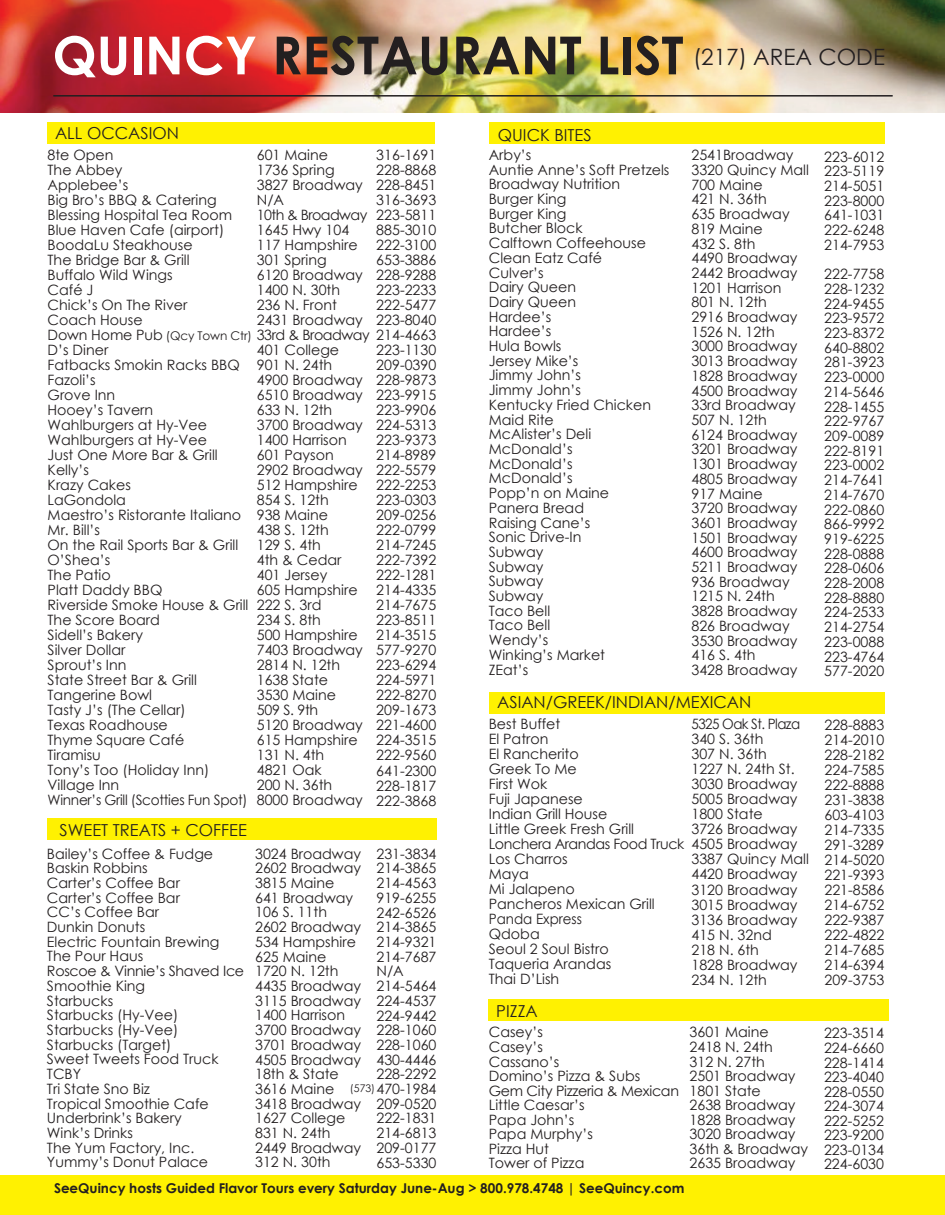
<style>
.page{position:relative;width:945px;height:1215px;background:#fff}
.page>*{position:absolute;margin:0;border:0;box-sizing:border-box;transform-origin:0 0}
.t1{font:700 52.5px "Century Gothic";color:#231f20}
.t2{font:22.5px "Century Gothic";color:#231f20}
.t3{font:16.5px "Century Gothic";color:#231f20}
.t4{font:14.25px/14.7px "Century Gothic";color:#231f20}
.t5{font:14.25px/15px "Century Gothic";color:#231f20;scale:.94 1}
.t6{font:700 13.5px "Century Gothic";color:#231f20}
.t7{font:12px "Century Gothic";letter-spacing:-.01em;color:#231f20}
.t8{font:10.5px "Century Gothic";color:#231f20}
.s1{color:#fff}
.s2{font-size:14.25px}
</style>
<div class="page">
<img style="left:0;top:0;width:945px;height:113px">
<hr style="left:53px;top:95px;width:840px;height:2px;background:#231f20">
<div style="left:48px;top:122px;width:387px;height:22px;background:#fff101"></div>
<div style="left:48px;top:819px;width:389px;height:21px;background:#fff101"></div>
<div style="left:489px;top:999px;width:400px;height:22px;background:#fff101"></div>
<div style="left:489px;top:692px;width:395px;height:22px;background:#fff101"></div>
<div style="left:489px;top:122px;width:395px;height:22px;background:#fff101"></div>
<div style="left:0;top:1176px;width:945px;height:39px;background:#fff101"></div>
<h1 class="t1" style="left:53px;top:15px;width:632px"><span class="s1">QUINCY</span> RESTAURANT LIST</h1>
<h2 class="t2" style="left:693px;top:42px;width:194px">(217) AREA CODE</h2>
<p class="t3" style="left:55px;top:122px;width:125px">ALL OCCASION</p>
<p class="t3" style="left:498px;top:123px;width:95px">QUICK BITES</p>
<p class="t4" style="left:257px;top:147px;width:115px">601 Maine<br>1736 Spring<br>3827 Broadway<br>N/A<br>10th &amp; Broadway<br>1645 Hwy 104<br>117 Hampshire<br>301 Spring<br>6120 Broadway<br>1400 N. 30th<br>236 N. Front<br>2431 Broadway<br>33rd &amp; Broadway<br>401 College<br>901 N. 24th<br>4900 Broadway<br>6510 Broadway<br>633 N. 12th<br>3700 Broadway<br>1400 Harrison<br>601 Payson<br>2902 Broadway<br>512 Hampshire<br>854 S. 12th<br>938 Maine<br>438 S. 12th<br>129 S. 4th<br>4th &amp; Cedar<br>401 Jersey<br>605 Hampshire<br>222 S. 3rd<br>234 S. 8th<br>500 Hampshire<br>7403 Broadway<br>2814 N. 12th<br>1638 State<br>3530 Maine<br>509 S. 9th<br>5120 Broadway<br>615 Hampshire<br>131 N. 4th<br>4821 Oak<br>200 N. 36th<br>8000 Broadway</p>
<p class="t4" style="left:376px;top:147px;width:61px;text-align:justify">316-1691<br>228-8868<br>228-8451<br>316-3693<br>223-5811<br>885-3010<br>222-3100<br>653-3886<br>228-9288<br>223-2233<br>222-5477<br>223-8040<br>214-4663<br>223-1130<br>209-0390<br>228-9873<br>223-9915<br>223-9906<br>224-5313<br>223-9373<br>214-8989<br>222-5579<br>222-2253<br>223-0303<br>209-0256<br>222-0799<br>214-7245<br>222-7392<br>222-1281<br>214-4335<br>214-7675<br>223-8511<br>214-3515<br>577-9270<br>223-6294<br>224-5971<br>222-8270<br>209-1673<br>221-4600<br>224-3515<br>222-9560<br>641-2300<br>228-1817<br>222-3868</p>
<p class="t4" style="left:48px;top:147px;width:186px">8te Open<br>The Abbey<br>Applebee’s<br>Big Bro’s BBQ &amp; Catering<br>Blessing Hospital Tea Room<br>Blue Haven Cafe (airport)<br>BoodaLu Steakhouse<br>The Bridge Bar &amp; Grill<br>Buffalo Wild Wings<br>Café J<br>Chick’s On The River<br>Coach House</p>
<p class="t7" style="left:48px;top:327px;width:206px"><span class="s2">Down Home Pub</span> (Qcy Town Ctr)</p>
<p class="t4" style="left:48px;top:342px;width:202px">D’s Diner<br>Fatbacks Smokin Racks BBQ<br>Fazoli’s<br>Grove Inn<br>Hooey’s Tavern<br>Wahlburgers at Hy-Vee<br>Wahlburgers at Hy-Vee<br>Just One More Bar &amp; Grill<br>Kelly’s<br>Krazy Cakes<br>LaGondola<br>Maestro’s Ristorante Italiano<br>Mr. Bill’s<br>On the Rail Sports Bar &amp; Grill<br>O’Shea’s<br>The Patio<br>Platt Daddy BBQ<br>Riverside Smoke House &amp; Grill<br>The Score Board<br>Sidell’s Bakery<br>Silver Dollar<br>Sprout’s Inn<br>State Street Bar &amp; Grill<br>Tangerine Bowl<br>Tasty J’s (The Cellar)<br>Texas Roadhouse<br>Thyme Square Café<br>Tiramisu<br>Tony’s Too (Holiday Inn)<br>Village Inn<br>Winner’s Grill (Scotties Fun Spot)</p>
<p class="t3" style="left:60px;top:819px;width:189px">SWEET TREATS + COFFEE</p>
<p class="t4" style="left:47px;top:846px;width:199px">Bailey’s Coffee &amp; Fudge<br>Baskin Robbins<br>Carter’s Coffee Bar<br>Carter’s Coffee Bar<br>CC’s Coffee Bar<br>Dunkin Donuts<br>Electric Fountain Brewing<br>The Pour Haus<br>Roscoe &amp; Vinnie’s Shaved Ice<br>Smoothie King<br>Starbucks<br>Starbucks (Hy-Vee)<br>Starbucks (Hy-Vee)<br>Starbucks (Target)<br>Sweet Tweets Food Truck<br>TCBY<br>Tri State Sno Biz<br>Tropical Smoothie Cafe<br>Underbrink’s Bakery<br>Wink’s Drinks<br>The Yum Factory, Inc.<br>Yummy’s Donut Palace</p>
<p class="t4" style="left:255px;top:846px;width:108px">3024 Broadway<br>2602 Broadway<br>3815 Maine<br>641 Broadway<br>106 S. 11th<br>2602 Broadway<br>534 Hampshire<br>625 Maine<br>1720 N. 12th<br>4435 Broadway<br>3115 Broadway<br>1400 Harrison<br>3700 Broadway<br>3701 Broadway<br>4505 Broadway<br>18th &amp; State<br>3616 Maine<br>3418 Broadway<br>1627 College<br>831 N. 24th<br>2449 Broadway<br>312 N. 30th</p>
<p class="t4" style="left:376px;top:846px;width:61px">231-3834<br>214-3865<br>214-4563<br>919-6255<br>242-6526<br>214-3865<br>214-9321<br>214-7687<br>N/A<br>214-5464<br>224-4537<br>224-9442<br>228-1060<br>228-1060<br>430-4446<br>228-2292<br>470-1984<br>209-0520<br>222-1831<br>214-6813<br>209-0177<br>653-5330</p>
<p class="t8" style="left:350px;top:1080px;width:27px">(573)</p>
<p class="t4" style="left:489px;top:147px;width:182px">Arby’s<br>Auntie Anne’s Soft Pretzels<br>Broadway Nutrition<br>Burger King<br>Burger King<br>Butcher Block<br>Calftown Coffeehouse<br>Clean Eatz Café<br>Culver’s<br>Dairy Queen<br>Dairy Queen<br>Hardee’s<br>Hardee’s<br>Hula Bowls<br>Jersey Mike’s<br>Jimmy John’s<br>Jimmy John’s<br>Kentucky Fried Chicken<br>Maid Rite<br>McAlister’s Deli<br>McDonald’s<br>McDonald’s<br>McDonald’s<br>Popp’n on Maine<br>Panera Bread<br>Raising Cane’s<br>Sonic Drive-In<br>Subway<br>Subway<br>Subway<br>Subway<br>Taco Bell<br>Taco Bell<br>Wendy’s<br>Winking’s Market<br>ZEat’s</p>
<p class="t4" style="left:824px;top:149px;width:61px;text-align:justify">223-6012<br>223-5119<br>214-5051<br>223-8000<br>641-1031<br>222-6248<br>214-7953</p>
<p class="t4" style="left:692px;top:148px;width:119px">2541Broadway<br>3320 Quincy Mall<br>700 Maine<br>421 N. 36th<br>635 Broadway<br>819 Maine<br>432 S. 8th<br>4490 Broadway<br>2442 Broadway<br>1201 Harrison<br>801 N. 12th<br>2916 Broadway<br>1526 N. 12th<br>3000 Broadway<br>3013 Broadway<br>1828 Broadway<br>4500 Broadway<br>33rd Broadway<br>507 N. 12th<br>6124 Broadway<br>3201 Broadway<br>1301 Broadway<br>4805 Broadway<br>917 Maine<br>3720 Broadway<br>3601 Broadway<br>1501 Broadway<br>4600 Broadway<br>5211 Broadway<br>936 Broadway<br>1215 N. 24th<br>3828 Broadway<br>826 Broadway<br>3530 Broadway<br>416 S. 4th<br>3428 Broadway</p>
<p class="t4" style="left:824px;top:267px;width:61px;text-align:justify">222-7758<br>228-1232<br>224-9455<br>223-9572<br>223-8372<br>640-8802<br>281-3923<br>223-0000<br>214-5646<br>228-1455<br>222-9767<br>209-0089<br>222-8191<br>223-0002<br>214-7641<br>214-7670<br>222-0860<br>866-9992<br>919-6225<br>228-0888<br>228-0606<br>228-2008<br>228-8880<br>224-2533<br>214-2754<br>223-0088<br>223-4764<br>577-2020</p>
<p class="t3" style="left:497px;top:691px;width:256px">ASIAN/GREEK/INDIAN/MEXICAN</p>
<p class="t4" style="left:489px;top:716px;width:197px">Best Buffet<br>El Patron<br>El Rancherito<br>Greek To Me<br>First Wok<br>Fuji Japanese<br>Indian Grill House<br>Little Greek Fresh Grill<br>Lonchera Arandas Food Truck<br>Los Charros<br>Maya<br>Mi Jalapeno<br>Pancheros Mexican Grill<br>Panda Express<br>Qdoba<br>Seoul 2 Soul Bistro<br>Taqueria Arandas<br>Thai D’Lish</p>
<p class="t5" style="left:692px;top:717px;width:126px">5325 Oak St. Plaza<br>340 S. 36th<br>307 N. 36th<br>1227 N. 24th St.<br>3030 Broadway<br>5005 Broadway<br>1800 State<br>3726 Broadway<br>4505 Broadway<br>3387 Quincy Mall<br>4420 Broadway<br>3120 Broadway<br>3015 Broadway<br>3136 Broadway<br>415 N. 32nd<br>218 N. 6th<br>1828 Broadway<br>234 N. 12th</p>
<p class="t4" style="left:824px;top:717px;width:61px;text-align:justify">228-8883<br>214-2010<br>228-2182<br>224-7585<br>222-8888<br>231-3838<br>603-4103<br>214-7335<br>291-3289<br>214-5020<br>221-9393<br>221-8586<br>214-6752<br>222-9387<br>222-4822<br>214-7685<br>214-6394<br>209-3753</p>
<p class="t3" style="left:496px;top:999px;width:43px">PIZZA</p>
<p class="t4" style="left:489px;top:1025px;width:192px">Casey’s<br>Casey’s<br>Cassano’s<br>Domino’s Pizza &amp; Subs<br>Gem City Pizzeria &amp; Mexican<br>Little Caesar’s<br>Papa John’s<br>Papa Murphy’s<br>Pizza Hut<br>Tower of Pizza</p>
<p class="t4" style="left:690px;top:1025px;width:120px">3601 Maine<br>2418 N. 24th<br>312 N. 27th<br>2501 Broadway<br>1801 State<br>2638 Broadway<br>1828 Broadway<br>3020 Broadway<br>36th &amp; Broadway<br>2635 Broadway</p>
<p class="t4" style="left:824px;top:1026px;width:61px;text-align:justify">223-3514<br>224-6660<br>228-1414<br>223-4040<br>228-0550<br>224-3074<br>222-5252<br>223-9200<br>223-0134<br>224-6030</p>
<p class="t6" style="left:54px;top:1177px;width:632px">SeeQuincy hosts Guided Flavor Tours every Saturday June-Aug &gt; 800.978.4748 | SeeQuincy.com</p>
</div>
